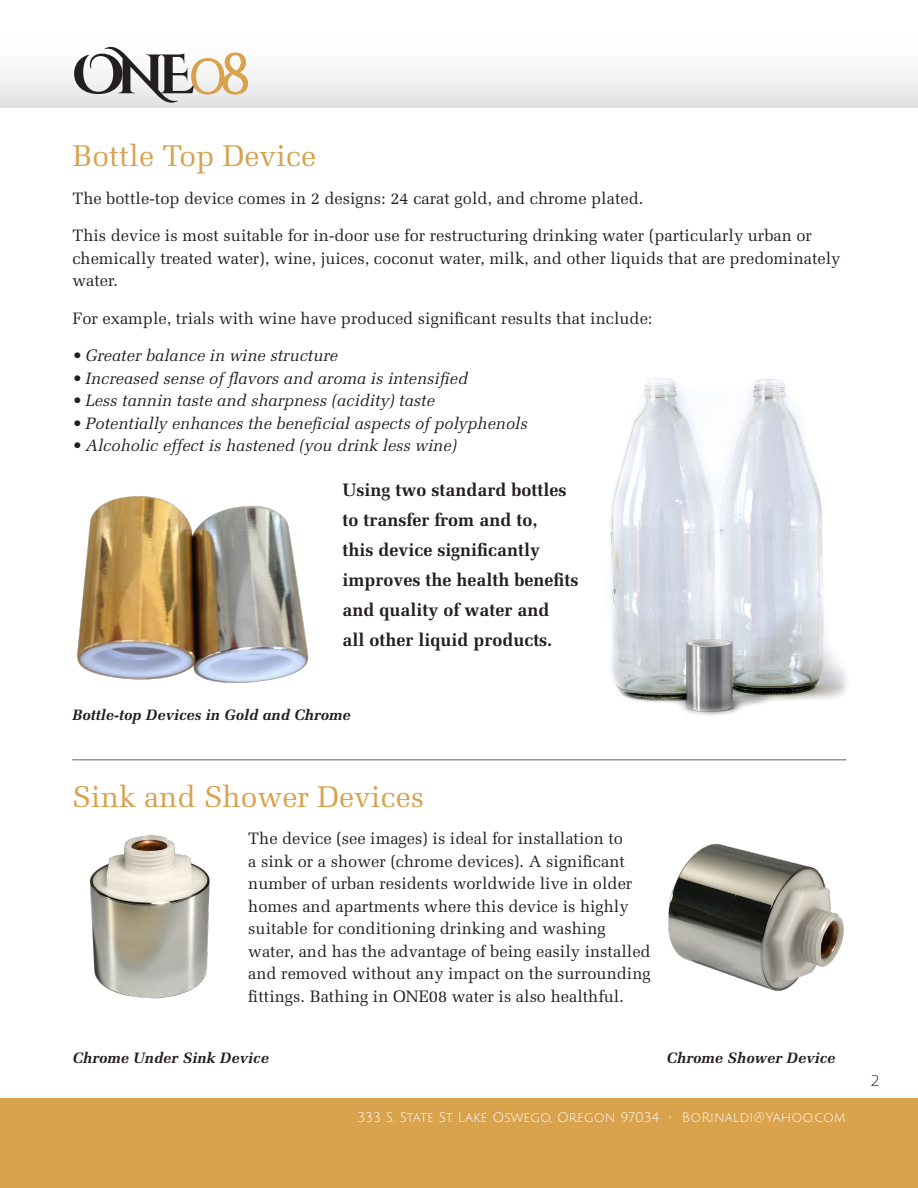
<style>
.page{position:relative;width:918px;height:1188px;background:#fff}
.page>*{position:absolute;margin:0;border:0;box-sizing:border-box;transform-origin:0 0}
.t1{font:30px "Melior LT Std";color:#d8a14e}
.t2{font:700 18px/30px "Melior LT Std";color:#231f20}
.t3{font:16.5px/22.5px "Melior LT Std";color:#231f20}
.t4{font:italic 16.5px "Melior LT Std";color:#231f20}
.t5{font:italic 700 15px "Melior LT Std";color:#231f20}
.t6{font:15px "Julius Sans One";color:#231f20}
.t7{font:13.5px "Julius Sans One";color:#fff}
</style>
<div class="page">
<div style="left:0;top:1098px;width:918px;height:90px;background:#d9a24c"></div>
<div style="left:0;top:0;width:918px;height:108px;background:linear-gradient(to bottom,#fff,#e8e9ea)"></div>
<svg style="left:74px;top:47px;width:174px;height:56px"></svg>
<img style="left:610px;top:378px;width:237px;height:337px">
<img style="left:77px;top:496px;width:232px;height:187px">
<img style="left:89px;top:835px;width:121px;height:164px">
<img style="left:668px;top:843px;width:176px;height:148px">
<hr style="left:72px;top:759px;width:774px;height:1px;background:#939598">
<p class="t1" style="left:72px;top:139px;width:245px">Bottle Top Device</p>
<p class="t3" style="left:72px;top:187px;width:573px">The bottle-top device comes in 2 designs: 24 carat gold, and chrome plated.</p>
<p class="t3" style="left:72px;top:225px;width:770px">This device is most suitable for in-door use for restructuring drinking water (particularly urban or chemically treated water), wine, juices, coconut water, milk, and other liquids that are predominately water.</p>
<p class="t3" style="left:72px;top:307px;width:582px">For example, trials with wine have produced significant results that include:</p>
<p class="t4" style="left:72px;top:346px;width:267px">• Greater balance in wine structure</p>
<p class="t4" style="left:72px;top:369px;width:397px">• Increased sense of flavors and aroma is intensified</p>
<p class="t4" style="left:72px;top:391px;width:364px">• Less tannin taste and sharpness (acidity) taste</p>
<p class="t4" style="left:72px;top:414px;width:457px">• Potentially enhances the beneficial aspects of polyphenols</p>
<p class="t4" style="left:72px;top:436px;width:386px">• Alcoholic effect is hastened (you drink less wine)</p>
<p class="t2" style="left:342px;top:475px;width:237px">Using two standard bottles to transfer from and to,<br>this device significantly improves the health benefits and quality of water and<br>all other liquid products.</p>
<p class="t5" style="left:72px;top:706px;width:280px">Bottle-top Devices in Gold and Chrome</p>
<p class="t1" style="left:72px;top:779px;width:353px">Sink and Shower Devices</p>
<p class="t3" style="left:248px;top:828px;width:404px">The device (see images) is ideal for installation to<br>a sink or a shower (chrome devices). A significant number of urban residents worldwide live in older homes and apartments where this device is highly suitable for conditioning drinking and washing water, and has the advantage of being easily installed and removed without any impact on the surrounding fittings. Bathing in ONE08 water is also healthful.</p>
<p class="t5" style="left:72px;top:1049px;width:198px">Chrome Under Sink Device</p>
<p class="t5" style="left:666px;top:1049px;width:171px">Chrome Shower Device</p>
<p class="t7" style="left:357px;top:1110px;width:490px">333 S. State St. Lake Oswego, Oregon 97034 • BoRinaldi@Yahoo.com</p>
<p class="t6" style="left:871px;top:1073px;width:11px">2</p>
</div>
